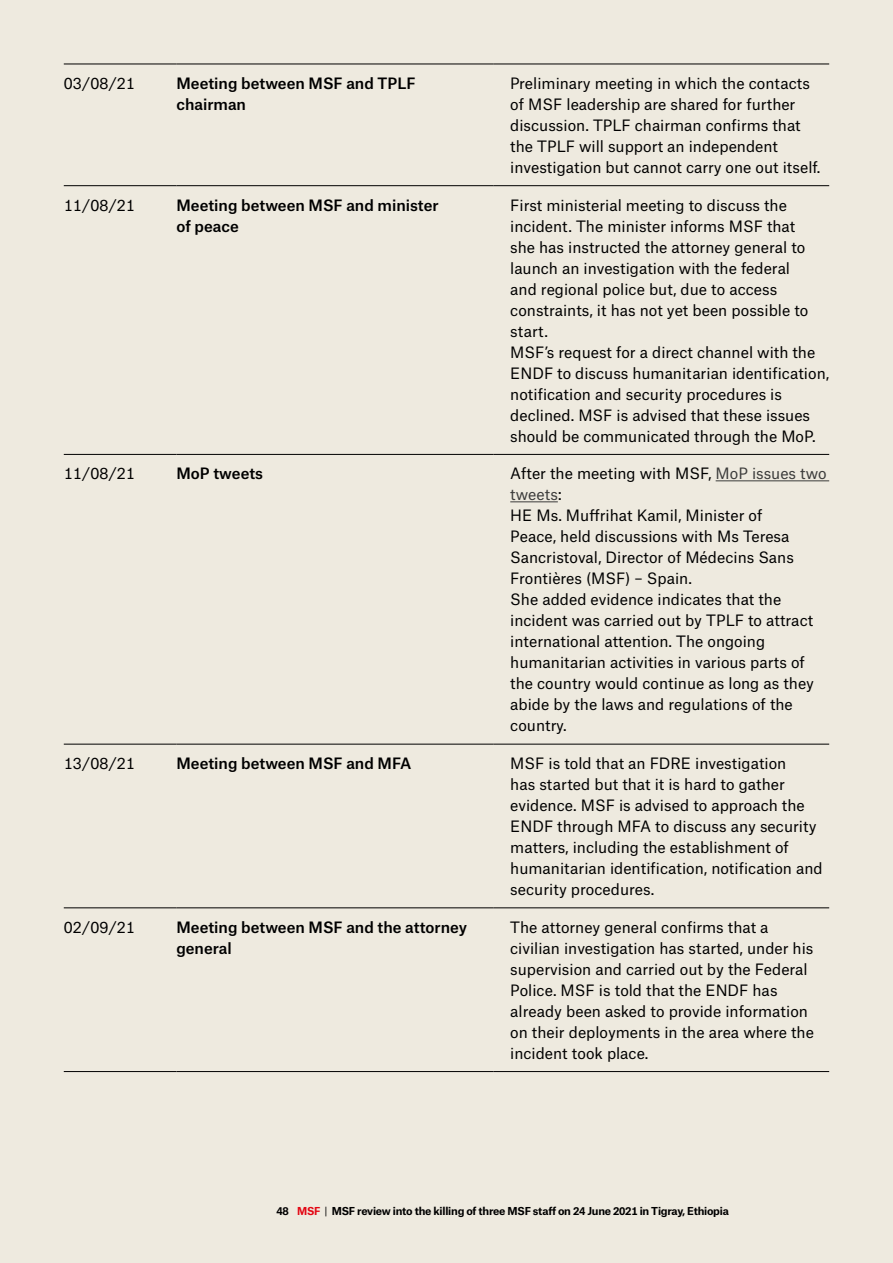
<style>
.page{position:relative;width:893px;height:1263px;background:#eeeadf}
.page>*{position:absolute;margin:0;border:0;box-sizing:border-box;transform-origin:0 0}
.t1{font:15px/21px "Atlas Grotesk TF";color:#000}
.t2{font:500 15px/21px "Atlas Grotesk TF";color:#000}
.t3{font:700 10.5px "Atlas Grotesk TF";letter-spacing:-.02em;color:#000}
.s1{color:#3c3c3b}
.s2{color:#e30613}
.s3{font-weight:400}
</style>
<div class="page">
<hr style="left:64px;top:64px;width:112px;height:1px;background:#000">
<hr style="left:176px;top:64px;width:317px;height:1px;background:#000">
<hr style="left:493px;top:64px;width:336px;height:1px;background:#000">
<hr style="left:64px;top:185px;width:112px;height:1px;background:#000">
<hr style="left:176px;top:185px;width:317px;height:1px;background:#000">
<hr style="left:493px;top:185px;width:336px;height:1px;background:#000">
<hr style="left:64px;top:454px;width:112px;height:1px;background:#000">
<hr style="left:176px;top:454px;width:317px;height:1px;background:#000">
<hr style="left:493px;top:454px;width:336px;height:1px;background:#000">
<hr style="left:176px;top:744px;width:317px;height:1px;background:#000">
<hr style="left:493px;top:744px;width:336px;height:1px;background:#000">
<hr style="left:64px;top:907px;width:112px;height:1px;background:#000">
<hr style="left:176px;top:907px;width:317px;height:1px;background:#000">
<hr style="left:493px;top:907px;width:336px;height:1px;background:#000">
<hr style="left:64px;top:1071px;width:112px;height:1px;background:#000">
<hr style="left:176px;top:1071px;width:317px;height:1px;background:#000">
<hr style="left:493px;top:1071px;width:336px;height:1px;background:#000">
<hr style="left:64px;top:744px;width:112px;height:1px;background:#000">
<hr style="left:716px;top:481px;width:113px;height:1px;background:#3c3c3b">
<hr style="left:510px;top:502px;width:48px;height:1px;background:#3c3c3b">
<p class="t1" style="left:64px;top:71px;width:73px">03/08/21</p>
<p class="t2" style="left:176px;top:71px;width:241px">Meeting between MSF and TPLF chairman</p>
<p class="t1" style="left:510px;top:71px;width:312px">Preliminary meeting in which the contacts of MSF leadership are shared for further discussion. TPLF chairman confirms that the TPLF will support an independent investigation but cannot carry one out itself.</p>
<p class="t1" style="left:64px;top:193px;width:73px">11/08/21</p>
<p class="t2" style="left:176px;top:193px;width:264px">Meeting between MSF and minister of peace</p>
<p class="t1" style="left:510px;top:193px;width:320px">First ministerial meeting to discuss the incident. The minister informs MSF that<br>she has instructed the attorney general to launch an investigation with the federal<br>and regional police but, due to access constraints, it has not yet been possible to start.<br>MSF’s request for a direct channel with the ENDF to discuss humanitarian identification, notification and security procedures is declined. MSF is advised that these issues should be communicated through the MoP.</p>
<p class="t1" style="left:64px;top:461px;width:73px">11/08/21</p>
<p class="t2" style="left:176px;top:461px;width:88px">MoP tweets</p>
<p class="t1" style="left:510px;top:461px;width:318px">After the meeting with MSF, <span class="s1">MoP issues two tweets</span>:<br>HE Ms. Muffrihat Kamil, Minister of<br>Peace, held discussions with Ms Teresa Sancristoval, Director of Médecins Sans Frontières (MSF) – Spain.<br>She added evidence indicates that the incident was carried out by TPLF to attract international attention. The ongoing humanitarian activities in various parts of the country would continue as long as they abide by the laws and regulations of the country.</p>
<p class="t1" style="left:64px;top:751px;width:73px">13/08/21</p>
<p class="t2" style="left:176px;top:751px;width:237px">Meeting between MSF and MFA</p>
<p class="t1" style="left:510px;top:751px;width:314px">MSF is told that an FDRE investigation<br>has started but that it is hard to gather evidence. MSF is advised to approach the ENDF through MFA to discuss any security matters, including the establishment of humanitarian identification, notification and security procedures.</p>
<p class="t1" style="left:64px;top:915px;width:73px">02/09/21</p>
<p class="t2" style="left:176px;top:915px;width:292px">Meeting between MSF and the attorney general</p>
<p class="t1" style="left:510px;top:915px;width:305px">The attorney general confirms that a civilian investigation has started, under his supervision and carried out by the Federal Police. MSF is told that the ENDF has already been asked to provide information on their deployments in the area where the incident took place.</p>
<p class="t3" style="left:276px;top:1203px;width:454px">48 <span class="s2">MSF</span> <span class="s3">|</span> MSF review into the killing of three MSF staff on 24 June 2021 in Tigray, Ethiopia</p>
</div>
